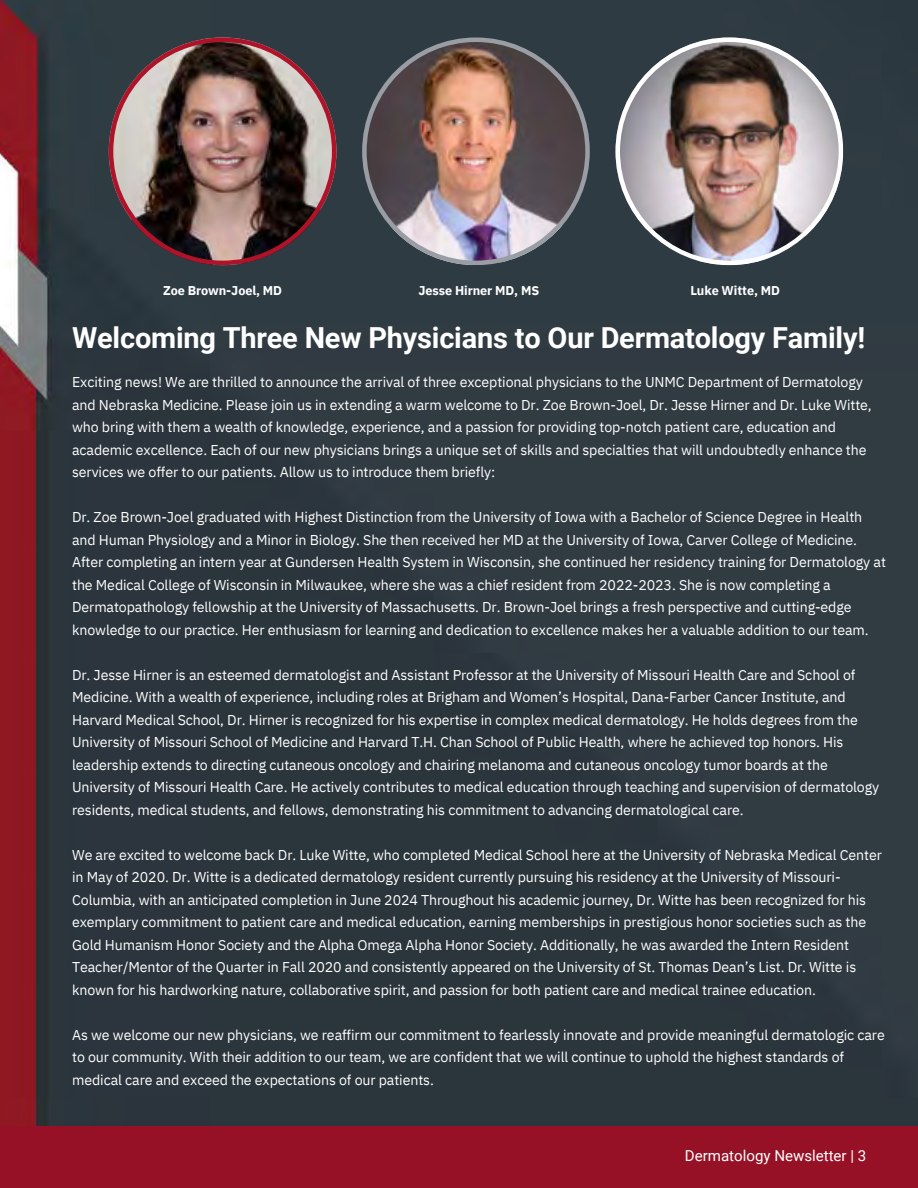
<style>
.page{position:relative;width:918px;height:1188px;background:#fff}
.page>*{position:absolute;margin:0;border:0;box-sizing:border-box;transform-origin:0 0}
.t1{font:700 28.95px "Roboto";letter-spacing:-.005em;color:#fff}
.t2{font:15.15px "Roboto";color:#fff}
.t3{font:14.25px/22.5px "IBM Plex Sans";letter-spacing:-.005em;color:#fff}
.t4{font:700 12.75px "IBM Plex Sans";letter-spacing:-.005em;color:#fff}
</style>
<div class="page">
<div style="left:0;top:0;width:918px;height:1127px;background:#2d353d"></div>
<div style="left:0;top:1127px;width:918px;height:61px;background:#961126"></div>
<img style="left:109px;top:37px;width:227px;height:228px">
<img style="left:362px;top:37px;width:227px;height:228px">
<img style="left:616px;top:37px;width:227px;height:228px">
<h2 class="t4" style="left:163px;top:282px;width:121px">Zoe Brown-Joel, MD</h2>
<h2 class="t4" style="left:418px;top:282px;width:122px">Jesse Hirner MD, MS</h2>
<h2 class="t4" style="left:690px;top:282px;width:91px">Luke Witte, MD</h2>
<h2 class="t1" style="left:72px;top:321px;width:795px">Welcoming Three New Physicians to Our Dermatology Family!</h2>
<p class="t3" style="left:72px;top:371px;width:801px">Exciting news! We are thrilled to announce the arrival of three exceptional physicians to the UNMC Department of Dermatology and Nebraska Medicine. Please join us in extending a warm welcome to Dr. Zoe Brown-Joel, Dr. Jesse Hirner and Dr. Luke Witte, who bring with them a wealth of knowledge, experience, and a passion for providing top-notch patient care, education and academic excellence. Each of our new physicians brings a unique set of skills and specialties that will undoubtedly enhance the services we offer to our patients. Allow us to introduce them briefly:</p>
<p class="t3" style="left:72px;top:506px;width:815px">Dr. Zoe Brown-Joel graduated with Highest Distinction from the University of Iowa with a Bachelor of Science Degree in Health and Human Physiology and a Minor in Biology. She then received her MD at the University of Iowa, Carver College of Medicine.<br>After completing an intern year at Gundersen Health System in Wisconsin, she continued her residency training for Dermatology at the Medical College of Wisconsin in Milwaukee, where she was a chief resident from 2022-2023. She is now completing a Dermatopathology fellowship at the University of Massachusetts. Dr. Brown-Joel brings a fresh perspective and cutting-edge knowledge to our practice. Her enthusiasm for learning and dedication to excellence makes her a valuable addition to our team.</p>
<p class="t3" style="left:72px;top:663px;width:809px">Dr. Jesse Hirner is an esteemed dermatologist and Assistant Professor at the University of Missouri Health Care and School of Medicine. With a wealth of experience, including roles at Brigham and Women’s Hospital, Dana-Farber Cancer Institute, and Harvard Medical School, Dr. Hirner is recognized for his expertise in complex medical dermatology. He holds degrees from the University of Missouri School of Medicine and Harvard T.H. Chan School of Public Health, where he achieved top honors. His leadership extends to directing cutaneous oncology and chairing melanoma and cutaneous oncology tumor boards at the University of Missouri Health Care. He actively contributes to medical education through teaching and supervision of dermatology residents, medical students, and fellows, demonstrating his commitment to advancing dermatological care.</p>
<h1 class="t3" style="left:72px;top:843px;width:811px">We are excited to welcome back Dr. Luke Witte, who completed Medical School here at the University of Nebraska Medical Center in May of 2020. Dr. Witte is a dedicated dermatology resident currently pursuing his residency at the University of Missouri-Columbia, with an anticipated completion in June 2024 Throughout his academic journey, Dr. Witte has been recognized for his exemplary commitment to patient care and medical education, earning memberships in prestigious honor societies such as the Gold Humanism Honor Society and the Alpha Omega Alpha Honor Society. Additionally, he was awarded the Intern Resident Teacher/Mentor of the Quarter in Fall 2020 and consistently appeared on the University of St. Thomas Dean’s List. Dr. Witte is known for his hardworking nature, collaborative spirit, and passion for both patient care and medical trainee education.</h1>
<h2 class="t3" style="left:72px;top:1023px;width:814px">As we welcome our new physicians, we reaffirm our commitment to fearlessly innovate and provide meaningful dermatologic care to our community. With their addition to our team, we are confident that we will continue to uphold the highest standards of medical care and exceed the expectations of our patients.</h2>
<h2 class="t2" style="left:685px;top:1147px;width:183px">Dermatology Newsletter | 3</h2>
</div>
